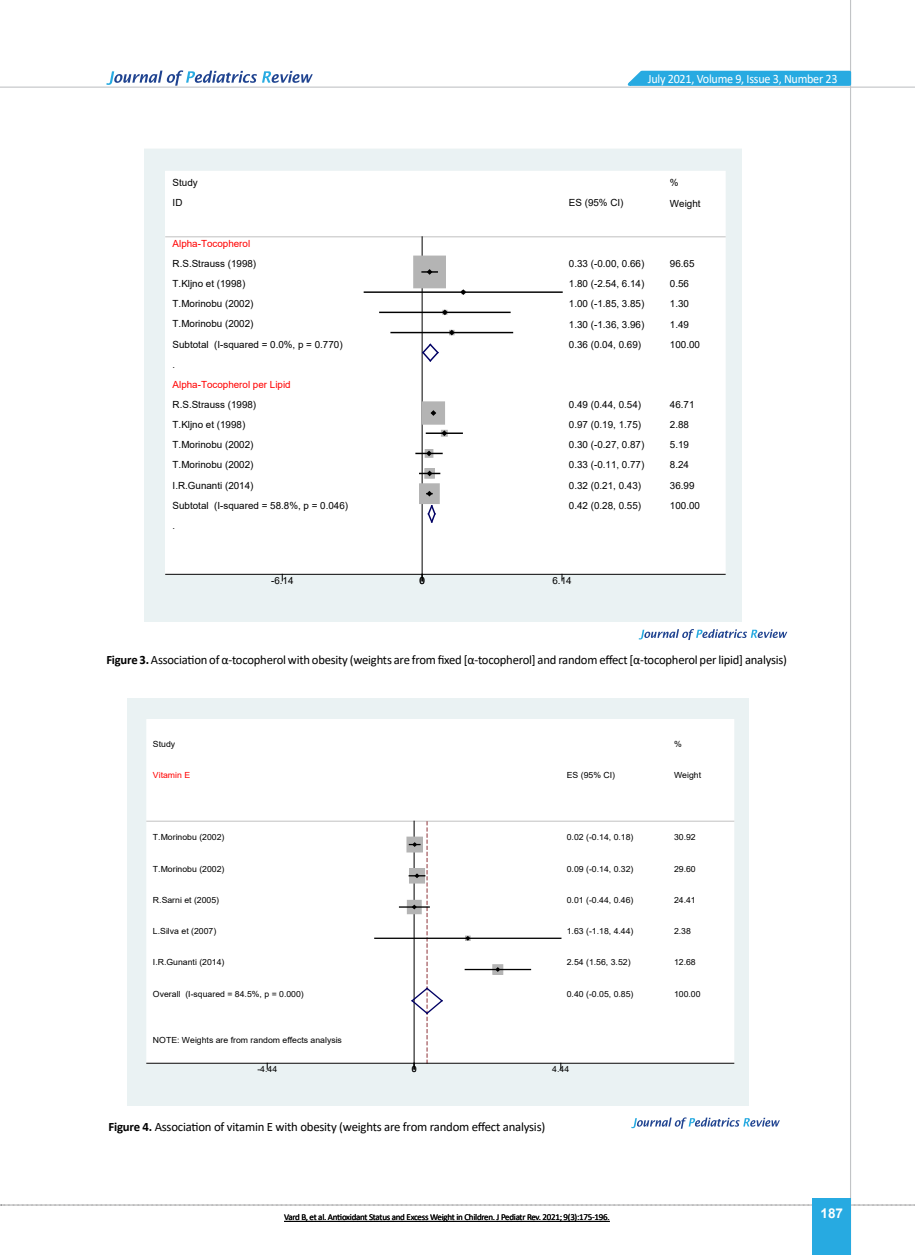
<style>
.page{position:relative;width:915px;height:1255px;background:#fff}
.page>*{position:absolute;margin:0;border:0;box-sizing:border-box;transform-origin:0 0}
.t1{font:700 13.5px "Arial";color:#fff}
.t2{font:12.75px "Calibri";letter-spacing:-.015em;color:#000}
.t3{font:12.75px "Calibri";letter-spacing:-.02em;color:#fff;scale:.95 1}
.t4{font:9.75px/20.1px "Arial";color:#000}
.t5{font:9.75px "Arial";color:#f00}
.t6{font:9.3px "Arial";color:#000}
.t7{font:9px "Calibri";letter-spacing:-.03em;color:#000}
.t8{font:8.4px "Arial";color:#000}
.t9{font:8.4px "Arial";color:#f00}
.s1{font-weight:700}
</style>
<div class="page">
<svg style="left:1px;top:1204px;width:914px;height:1px"></svg>
<hr style="left:849px;top:0;width:1px;height:1254px;background:#c2c4c6">
<hr style="left:0;top:87px;width:914px;height:1px;background:#c2c4c6">
<div style="left:812px;top:1198px;width:38px;height:56px;background:#27aae1"></div>
<svg style="left:621px;top:69px;width:231px;height:18px;background:#52bae5"></svg>
<svg style="left:106px;top:70px;width:207px;height:16px"></svg>
<div style="left:144px;top:149px;width:597px;height:472px;background:#eaf2f3"></div>
<div style="left:166px;top:171px;width:559px;height:403px;background:#fff"></div>
<hr style="left:166px;top:236px;width:559px;height:1px;background:#c0c0c0">
<hr style="left:421px;top:237px;width:1px;height:337px;background:#000">
<div style="left:414px;top:256px;width:31px;height:31px;background:#b4b4b4"></div>
<div style="left:413px;top:255px;width:33px;height:33px;border:1px solid #b4b4b4"></div>
<div style="left:422px;top:402px;width:22px;height:22px;background:#b4b4b4"></div>
<div style="left:421px;top:401px;width:24px;height:23px;border:1px solid #b4b4b4"></div>
<div style="left:424px;top:449px;width:9px;height:9px;border:1px solid #b4b4b4"></div>
<div style="left:424px;top:468px;width:10px;height:10px;border:1px solid #b4b4b4"></div>
<div style="left:419px;top:484px;width:20px;height:19px;background:#b4b4b4"></div>
<div style="left:419px;top:483px;width:20px;height:21px;border:1px solid #b4b4b4"></div>
<hr style="left:364px;top:291px;width:197px;height:2px;background:#000">
<hr style="left:380px;top:311px;width:129px;height:2px;background:#000">
<hr style="left:391px;top:332px;width:121px;height:1px;background:#000">
<hr style="left:426px;top:432px;width:36px;height:2px;background:#000">
<hr style="left:416px;top:452px;width:26px;height:2px;background:#000">
<hr style="left:419px;top:472px;width:20px;height:2px;background:#000">
<svg style="left:421px;top:342px;width:18px;height:21px"></svg>
<svg style="left:427px;top:505px;width:9px;height:18px"></svg>
<svg style="left:422px;top:269px;width:15px;height:6px"></svg>
<svg style="left:459px;top:289px;width:8px;height:6px"></svg>
<svg style="left:441px;top:309px;width:7px;height:7px"></svg>
<svg style="left:448px;top:329px;width:7px;height:7px"></svg>
<svg style="left:430px;top:410px;width:6px;height:6px"></svg>
<svg style="left:440px;top:429px;width:8px;height:8px"></svg>
<svg style="left:425px;top:449px;width:8px;height:8px"></svg>
<svg style="left:425px;top:469px;width:8px;height:8px"></svg>
<svg style="left:426px;top:491px;width:7px;height:6px"></svg>
<hr style="left:166px;top:574px;width:559px;height:1px;background:#000">
<svg style="left:638px;top:629px;width:149px;height:11px"></svg>
<svg style="left:631px;top:1117px;width:148px;height:11px"></svg>
<div style="left:128px;top:698px;width:620px;height:407px;background:#eaf2f3"></div>
<div style="left:147px;top:719px;width:586px;height:344px;background:#fff"></div>
<hr style="left:147px;top:820px;width:586px;height:1px;background:#c0c0c0">
<div style="left:492px;top:964px;width:11px;height:10px;border:1px solid #b4b4b4"></div>
<div style="left:407px;top:899px;width:14px;height:15px;border:1px solid #b4b4b4"></div>
<div style="left:407px;top:837px;width:15px;height:14px;background:#b4b4b4"></div>
<div style="left:406px;top:836px;width:17px;height:16px;border:1px solid #b4b4b4"></div>
<hr style="left:465px;top:968px;width:65px;height:2px;background:#000">
<hr style="left:375px;top:937px;width:185px;height:1px;background:#000">
<hr style="left:399px;top:906px;width:30px;height:1px;background:#000">
<svg style="left:494px;top:966px;width:7px;height:6px"></svg>
<svg style="left:464px;top:935px;width:7px;height:6px"></svg>
<hr style="left:147px;top:1062px;width:586px;height:1px;background:#000">
<svg style="left:409px;top:821px;width:34px;height:247px"></svg>
<hr style="left:284px;top:1220px;width:325px;height:1px;background:#000">
<p class="t4" style="left:172px;top:173px;width:27px">Study</p>
<p class="t4" style="left:172px;top:193px;width:11px">ID</p>
<p class="t5" style="left:172px;top:237px;width:79px">Alpha-Tocopherol</p>
<p class="t4" style="left:172px;top:253px;width:171px">R.S.Strauss (1998)<br>T.Kljno et (1998)<br>T.Morinobu (2002)<br>T.Morinobu (2002)<br>Subtotal (I-squared = 0.0%, p = 0.770)</p>
<p class="t5" style="left:172px;top:378px;width:119px">Alpha-Tocopherol per Lipid</p>
<p class="t4" style="left:172px;top:394px;width:177px">R.S.Strauss (1998)<br>T.Kljno et (1998)<br>T.Morinobu (2002)<br>T.Morinobu (2002)<br>I.R.Gunanti (2014)<br>Subtotal (I-squared = 58.8%, p = 0.046)</p>
<p class="t6" style="left:172px;top:358px;width:4px">.</p>
<p class="t6" style="left:172px;top:519px;width:4px">.</p>
<h2 class="t3" style="left:647px;top:69px;width:201px">July 2021, Volume 9, Issue 3, Number 23</h2>
<p class="t4" style="left:568px;top:193px;width:56px">ES (95% CI)</p>
<p class="t4" style="left:568px;top:253px;width:77px;text-align:justify">0.33 (-0.00, 0.66)<br>1.80 (-2.54, 6.14)<br>1.00 (-1.85, 3.85)<br>1.30 (-1.36, 3.96)<br>0.36 (0.04, 0.69)</p>
<p class="t4" style="left:568px;top:394px;width:77px">0.49 (0.44, 0.54)<br>0.97 (0.19, 1.75)<br>0.30 (-0.27, 0.87)<br>0.33 (-0.11, 0.77)<br>0.32 (0.21, 0.43)<br>0.42 (0.28, 0.55)</p>
<p class="t4" style="left:669px;top:173px;width:10px">%</p>
<p class="t4" style="left:669px;top:193px;width:32px">Weight</p>
<p class="t4" style="left:669px;top:253px;width:32px">96.65<br>0.56<br>1.30<br>1.49<br>100.00</p>
<p class="t4" style="left:669px;top:394px;width:32px">46.71<br>2.88<br>5.19<br>8.24<br>36.99<br>100.00</p>
<p class="t4" style="left:271px;top:570px;width:24px">-6.14</p>
<p class="t4" style="left:419px;top:570px;width:7px">0</p>
<p class="t4" style="left:552px;top:570px;width:21px">6.14</p>
<h2 class="t2" style="left:106px;top:650px;width:682px"><span class="s1">Figure 3.</span> Association of α-tocopherol with obesity (weights are from fixed [α-tocopherol] and random effect [α-tocopherol per lipid] analysis)</h2>
<p class="t8" style="left:153px;top:738px;width:24px">Study</p>
<p class="t9" style="left:153px;top:769px;width:39px">Vitamin E</p>
<p class="t8" style="left:566px;top:769px;width:50px">ES (95% CI)</p>
<p class="t8" style="left:673px;top:738px;width:9px">%</p>
<p class="t8" style="left:673px;top:769px;width:29px">Weight</p>
<p class="t8" style="left:153px;top:831px;width:73px">T.Morinobu (2002)</p>
<p class="t8" style="left:566px;top:831px;width:68px">0.02 (-0.14, 0.18)</p>
<p class="t8" style="left:673px;top:831px;width:23px">30.92</p>
<p class="t8" style="left:153px;top:862px;width:73px">T.Morinobu (2002)</p>
<p class="t8" style="left:566px;top:862px;width:68px">0.09 (-0.14, 0.32)</p>
<p class="t8" style="left:673px;top:863px;width:23px">29.60</p>
<p class="t8" style="left:153px;top:894px;width:68px">R.Sarni et (2005)</p>
<p class="t8" style="left:566px;top:894px;width:68px">0.01 (-0.44, 0.46)</p>
<p class="t8" style="left:673px;top:894px;width:23px">24.41</p>
<p class="t8" style="left:153px;top:925px;width:65px">L.Silva et (2007)</p>
<p class="t8" style="left:566px;top:925px;width:68px">1.63 (-1.18, 4.44)</p>
<p class="t8" style="left:673px;top:925px;width:18px">2.38</p>
<p class="t8" style="left:153px;top:956px;width:73px">I.R.Gunanti (2014)</p>
<p class="t8" style="left:566px;top:956px;width:65px">2.54 (1.56, 3.52)</p>
<p class="t8" style="left:673px;top:956px;width:23px">12.68</p>
<p class="t8" style="left:153px;top:987px;width:152px">Overall (I-squared = 84.5%, p = 0.000)</p>
<p class="t8" style="left:566px;top:987px;width:68px">0.40 (-0.05, 0.85)</p>
<p class="t8" style="left:673px;top:987px;width:28px">100.00</p>
<p class="t8" style="left:153px;top:1034px;width:190px">NOTE: Weights are from random effects analysis</p>
<p class="t8" style="left:257px;top:1063px;width:21px">-4.44</p>
<p class="t8" style="left:411px;top:1063px;width:6px">0</p>
<p class="t8" style="left:552px;top:1063px;width:18px">4.44</p>
<h2 class="t2" style="left:108px;top:1118px;width:438px"><span class="s1">Figure 4.</span> Association of vitamin E with obesity (weights are from random effect analysis)</h2>
<p class="t7" style="left:284px;top:1210px;width:327px">Vard B, et al. Antioxidant Status and Excess Weight in Children. J Pediatr Rev. 2021; 9(3):175-196.</p>
<h1 class="t1" style="left:820px;top:1203px;width:24px">187</h1>
</div>
